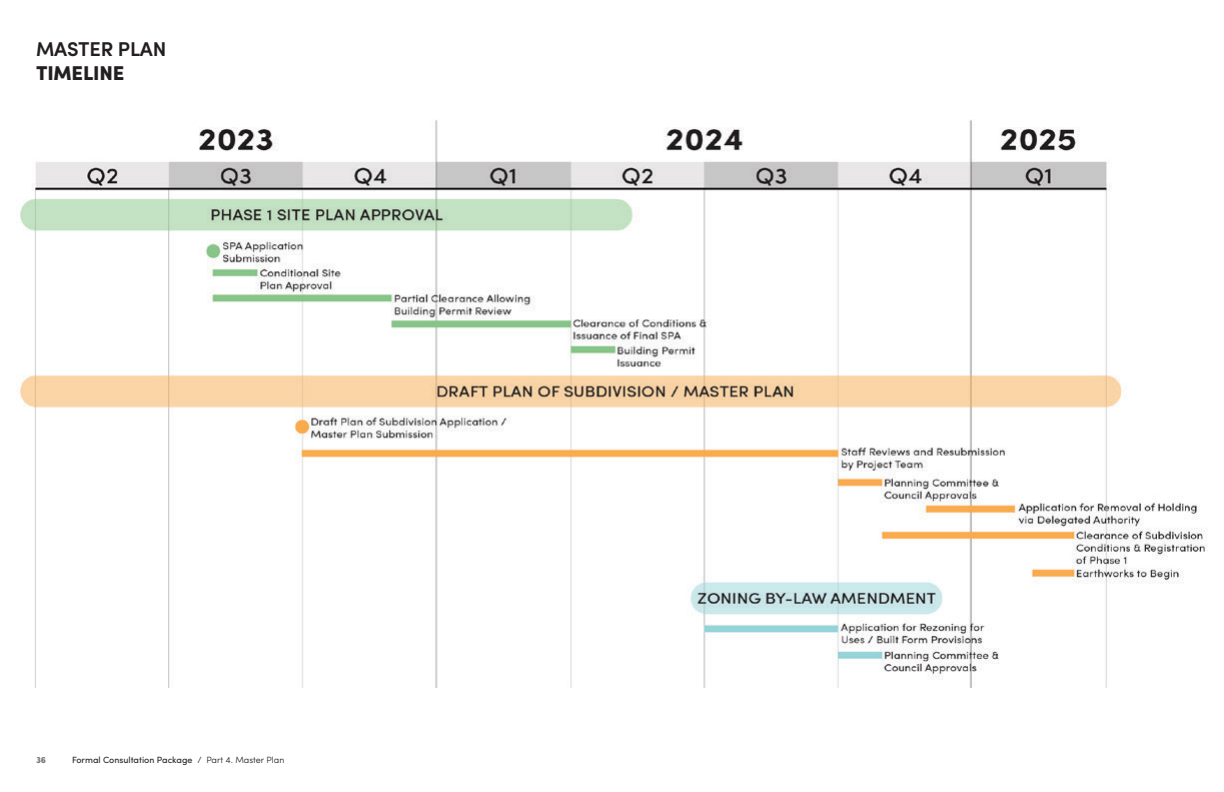
<style>
.page{position:relative;width:1224px;height:792px;background:#fff}
.page>*{position:absolute;margin:0;border:0;box-sizing:border-box;transform-origin:0 0}
.t1{font:600 20px "Sofia Pro";letter-spacing:-.01em;color:#231f20}
.t2{font:900 20px "Sofia Pro";letter-spacing:-.01em;color:#231f20}
.t3{font:9px "Sofia Pro";color:#231f20}
.t4{font:700 9px "Sofia Pro";color:#6d6f71}
.s1{font-weight:300}
</style>
<div class="page">
<img style="left:16px;top:119px;width:1192px;height:569px">
<p class="t1" style="left:36px;top:34px;width:132px">MASTER PLAN</p>
<p class="t2" style="left:36px;top:58px;width:90px">TIMELINE</p>
<p class="t4" style="left:36px;top:753px;width:12px">36</p>
<p class="t3" style="left:72px;top:753px;width:214px">Formal Consultation Package <span class="s1">/ Part 4. Master Plan</span></p>
</div>
